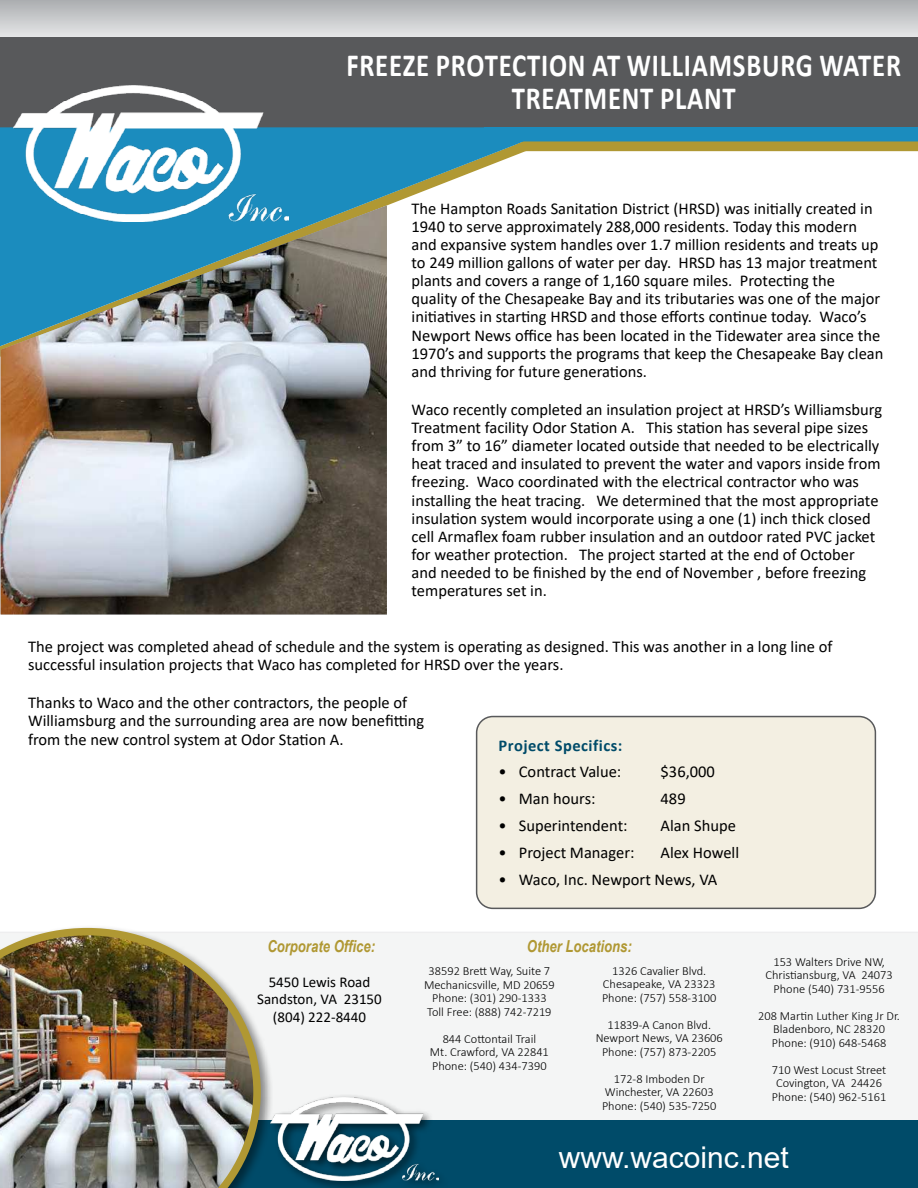
<style>
.page{position:relative;width:918px;height:1188px;background:#fff}
.page>*{position:absolute;margin:0;border:0;box-sizing:border-box;transform-origin:0 0}
.t1{font:700 32.4px/32.4px "Calibri";letter-spacing:.03em;color:#fff;text-align:center;scale:.82 1}
.t2{font:30px "Arial";color:#fff}
.t3{font:16.5px/18.1px "Calibri";color:#000}
.t4{font:italic 700 16.5px "Arial Narrow";color:#b09833}
.t5{font:700 16.5px "Calibri";letter-spacing:.03em;color:#004b69}
.t6{font:15px/16.5px "Calibri";color:#000;text-align:center}
.t7{font:300 12.3px/13.5px "Calibri";color:#000;text-align:center}
</style>
<div class="page">
<svg style="left:1px;top:0;width:917px;height:37px;background:#c8c9cb"></svg>
<div style="left:1px;top:37px;width:917px;height:93px;background:#58595b"></div>
<svg style="left:0;top:127px;width:560px;height:219px"></svg>
<img style="left:13px;top:85px;width:276px;height:120px">
<div style="left:484px;top:127px;width:434px;height:14px;background:#1b8cbe"></div>
<svg style="left:516px;top:141px;width:402px;height:10px;background:#a89739"></svg>
<div style="left:274px;top:932px;width:644px;height:188px;background:#f4f5f5"></div>
<div style="left:1px;top:1120px;width:917px;height:68px;background:#004b69"></div>
<div style="left:267px;top:1093px;width:182px;height:95px;background:#000;opacity:.64"></div>
<img style="left:274px;top:1097px;width:164px;height:83px">
<div style="left:0;top:925px;width:274px;height:263px;background:#000;opacity:.45"></div>
<img style="left:0;top:928px;width:261px;height:260px">
<img style="left:1px;top:205px;width:386px;height:409px">
<div style="left:477px;top:717px;width:398px;height:191px;background:#f3efe2;border-radius:16px"></div>
<div style="left:476px;top:716px;width:400px;height:193px;border:2px solid #58595b;border-radius:16px"></div>
<h1 class="t1" style="left:346px;top:49px;width:678px">FREEZE PROTECTION AT WILLIAMSBURG WATER<br>TREATMENT PLANT</h1>
<p class="t3" style="left:412px;top:199px;width:473px">The Hampton Roads Sanitation District (HRSD) was initially created in 1940 to serve approximately 288,000 residents. Today this modern and expansive system handles over 1.7 million residents and treats up to 249 million gallons of water per day. HRSD has 13 major treatment plants and covers a range of 1,160 square miles. Protecting the quality of the Chesapeake Bay and its tributaries was one of the major initiatives in starting HRSD and those efforts continue today. Waco’s Newport News office has been located in the Tidewater area since the 1970’s and supports the programs that keep the Chesapeake Bay clean and thriving for future generations.</p>
<p class="t3" style="left:412px;top:400px;width:472px">Waco recently completed an insulation project at HRSD’s Williamsburg Treatment facility Odor Station A. This station has several pipe sizes from 3” to 16” diameter located outside that needed to be electrically heat traced and insulated to prevent the water and vapors inside from freezing. Waco coordinated with the electrical contractor who was installing the heat tracing. We determined that the most appropriate insulation system would incorporate using a one (1) inch thick closed cell Armaflex foam rubber insulation and an outdoor rated PVC jacket for weather protection. The project started at the end of October and needed to be finished by the end of November , before freezing temperatures set in.</p>
<p class="t3" style="left:28px;top:637px;width:806px">The project was completed ahead of schedule and the system is operating as designed. This was another in a long line of successful insulation projects that Waco has completed for HRSD over the years.</p>
<p class="t3" style="left:28px;top:693px;width:398px">Thanks to Waco and the other contractors, the people of<br>Williamsburg and the surrounding area are now benefitting from the new control system at Odor Station A.</p>
<p class="t5" style="left:499px;top:740px;width:125px">Project Specifics:</p>
<p class="t3" style="left:499px;top:764px;width:124px">• Contract Value:</p>
<p class="t3" style="left:661px;top:762px;width:56px">$36,000</p>
<p class="t3" style="left:499px;top:791px;width:99px">• Man hours:</p>
<p class="t3" style="left:661px;top:789px;width:27px">489</p>
<p class="t3" style="left:499px;top:818px;width:131px">• Superintendent:</p>
<p class="t3" style="left:661px;top:816px;width:77px">Alan Shupe</p>
<p class="t3" style="left:499px;top:845px;width:137px">• Project Manager:</p>
<p class="t3" style="left:661px;top:843px;width:80px">Alex Howell</p>
<p class="t3" style="left:499px;top:872px;width:220px">• Waco, Inc. Newport News, VA</p>
<p class="t4" style="left:267px;top:934px;width:109px">Corporate Office:</p>
<p class="t4" style="left:527px;top:934px;width:107px">Other Locations:</p>
<p class="t6" style="left:257px;top:975px;width:126px">5450 Lewis Road<br>Sandston, VA 23150</p>
<p class="t6" style="left:273px;top:1009px;width:95px">(804) 222-8440</p>
<p class="t7" style="left:424px;top:965px;width:132px">38592 Brett Way, Suite 7<br>Mechanicsville, MD 20659<br>Phone: (301) 290-1333<br>Toll Free: (888) 742-7219</p>
<p class="t7" style="left:430px;top:1032px;width:121px">844 Cottontail Trail<br>Mt. Crawford, VA 22841<br>Phone: (540) 434-7390</p>
<p class="t7" style="left:602px;top:964px;width:116px">1326 Cavalier Blvd.<br>Chesapeake, VA 23323<br>Phone: (757) 558-3100</p>
<p class="t7" style="left:596px;top:1018px;width:129px">11839-A Canon Blvd.<br>Newport News, VA 23606<br>Phone: (757) 873-2205</p>
<p class="t7" style="left:602px;top:1072px;width:116px">172-8 Imboden Dr<br>Winchester, VA 22603<br>Phone: (540) 535-7250</p>
<p class="t7" style="left:765px;top:955px;width:129px">153 Walters Drive NW,<br>Christiansburg, VA 24073<br>Phone (540) 731-9556</p>
<p class="t7" style="left:758px;top:1009px;width:143px">208 Martin Luther King Jr Dr.<br>Bladenboro, NC 28320<br>Phone: (910) 648-5468</p>
<p class="t7" style="left:772px;top:1063px;width:116px">710 West Locust Street<br>Covington, VA 24426<br>Phone: (540) 962-5161</p>
<h2 class="t2" style="left:559px;top:1140px;width:232px">www.wacoinc.net</h2>
</div>
